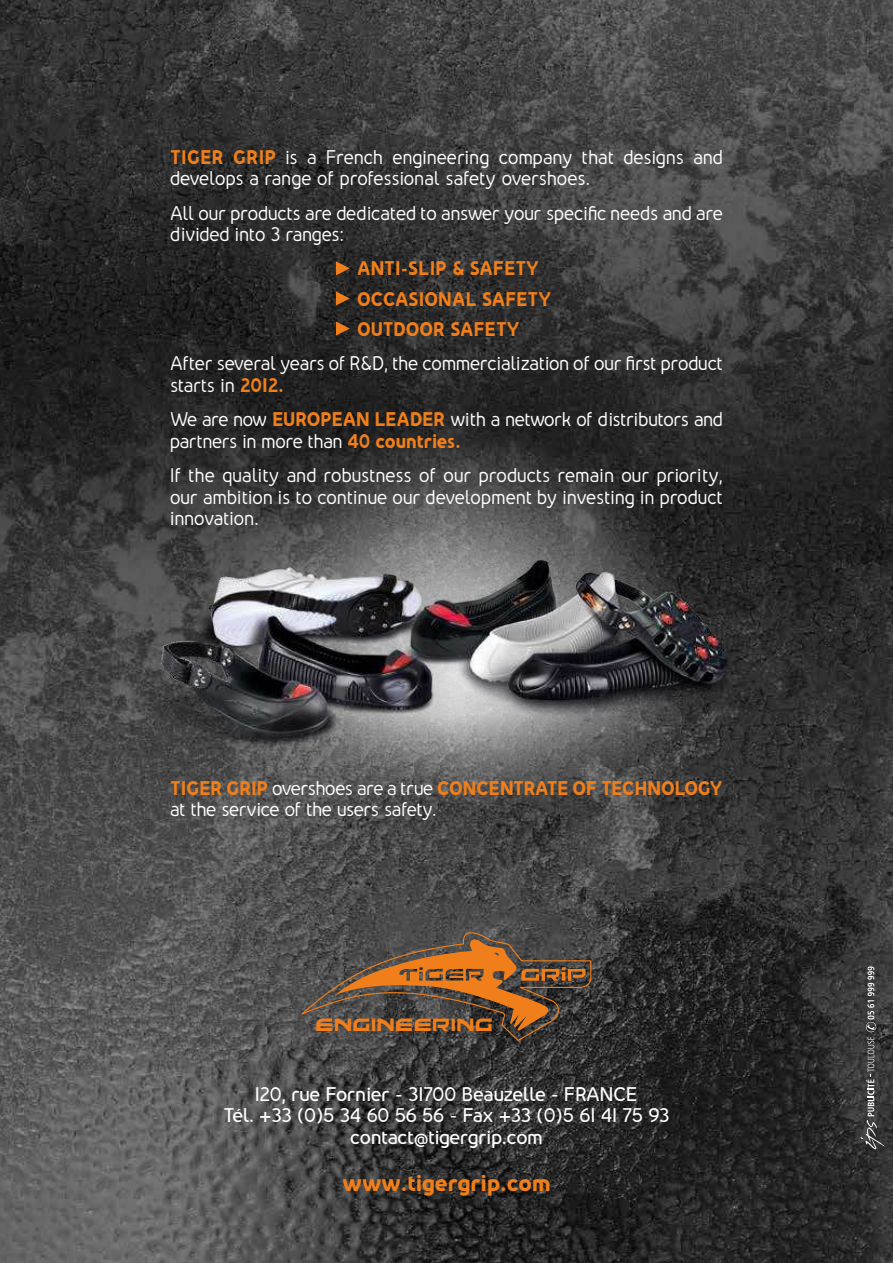
<style>
.page{position:relative;width:893px;height:1263px;background:#fff}
.page>*{position:absolute;margin:0;border:0;box-sizing:border-box;transform-origin:0 0}
.t1{font:21.3px "Battlefield";letter-spacing:.03em;color:#f07f1b;scale:.85 1}
.t2{font:800 21px "Nevo";letter-spacing:-.02em;color:#f07f1b}
.t3{font:500 18px/21.6px "Nevo";color:#fff;scale:.94 1}
.t4{font:600 18px/21.6px "Nevo";letter-spacing:-.01em;color:#fff;text-align:center}
.t5{font:800 18px/30.2px "Nevo";color:#f07f1b;scale:.94 1}
.s1{font-weight:800;color:#f07f1b}
</style>
<div class="page">
<img style="left:0;top:0;width:893px;height:1263px">
<svg style="left:300px;top:927px;width:292px;height:115px;background:#66503d"></svg>
<img style="left:147px;top:421px;width:590px;height:397px">
<svg style="left:336px;top:261px;width:14px;height:14px"></svg>
<svg style="left:336px;top:291px;width:14px;height:14px"></svg>
<svg style="left:336px;top:321px;width:14px;height:15px"></svg>
<svg style="left:861px;top:966px;width:23px;height:183px;background:#4e4e4e"></svg>
<p class="t3" style="left:170px;top:146px;width:590px"><span class="s1">TIGER GRIP</span> is a French engineering company that designs and develops a range of professional safety overshoes.</p>
<p class="t3" style="left:170px;top:202px;width:590px">All our products are dedicated to answer your specific needs and are divided into 3 ranges:</p>
<p class="t5" style="left:357px;top:253px;width:208px">ANTI-SLIP &amp; SAFETY<br>OCCASIONAL SAFETY<br>OUTDOOR SAFETY</p>
<p class="t3" style="left:170px;top:352px;width:590px">After several years of R&amp;D, the commercialization of our first product starts in <span class="s1">2012.</span></p>
<p class="t3" style="left:170px;top:408px;width:590px">We are now <span class="s1">EUROPEAN LEADER</span> with a network of distributors and partners in more than <span class="s1">40 countries.</span></p>
<p class="t3" style="left:170px;top:464px;width:590px;text-align:justify">If the quality and robustness of our products remain our priority, our ambition is to continue our development by investing in product innovation.</p>
<p class="t3" style="left:170px;top:777px;width:590px"><span class="s1">TIGER GRIP</span> overshoes are a true <span class="s1">CONCENTRATE OF TECHNOLOGY </span>at the service of the users safety.</p>
<p class="t1" style="left:317px;top:1014px;width:210px">ENGINEERING</p>
<p class="t4" style="left:224px;top:1083px;width:447px">120, rue Fornier - 31700 Beauzelle - FRANCE<br>Tél. +33 (0)5 34 60 56 56 - Fax +33 (0)5 61 41 75 93 contact@tigergrip.com</p>
<p class="t2" style="left:342px;top:1170px;width:210px">www.tigergrip.com</p>
</div>
